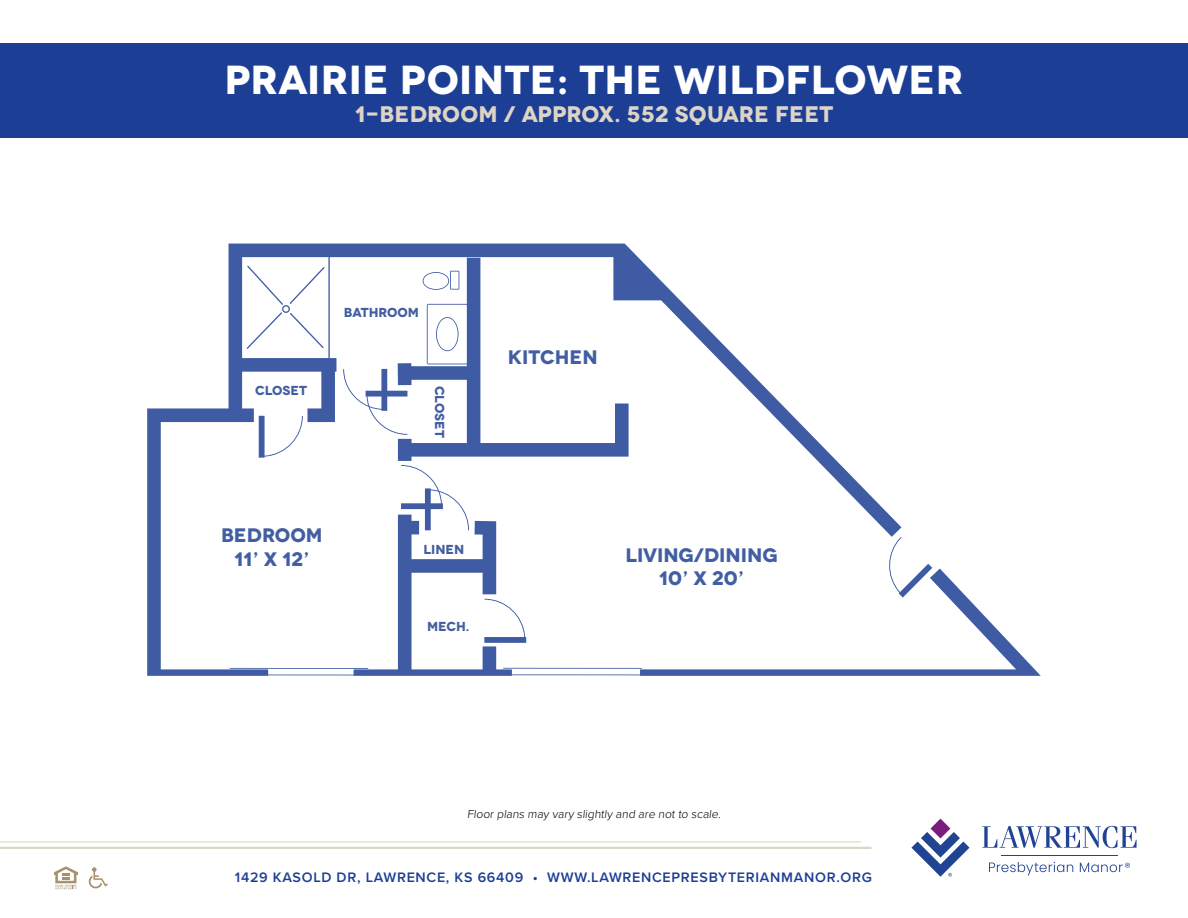
<style>
.page{position:relative;width:1188px;height:918px;background:#fff}
.page>*{position:absolute;margin:0;border:0;box-sizing:border-box;transform-origin:0 0}
.t1{font:700 40.5px "Novecentowide";letter-spacing:.01em;color:#fff}
.t2{font:700 22.5px "Novecentowide";letter-spacing:.01em;color:#ddd4c6}
.t3{font:700 19.5px/23.4px "Novecentowide";color:#214292;text-align:center}
.t4{font:600 14.25px "Proxima Nova";letter-spacing:.05em;color:#1c3e94}
.t5{font:700 13.05px "Novecentowide";color:#214292}
.t6{font:300 12px "Proxima Nova";color:#000}
</style>
<div class="page">
<div style="left:0;top:43px;width:1188px;height:95px;background:#1c3e94"></div>
<svg style="left:54px;top:866px;width:24px;height:23px"></svg>
<svg style="left:89px;top:867px;width:19px;height:21px"></svg>
<hr style="left:0;top:841px;width:861px;height:1px;background:#a8996e">
<hr style="left:0;top:847px;width:871px;height:2px;background:#a8996e">
<hr style="left:1001px;top:855px;width:117px;height:1px;background:#781d7d">
<svg style="left:989px;top:862px;width:84px;height:14px"></svg>
<svg style="left:1080px;top:863px;width:50px;height:9px"></svg>
<svg style="left:911px;top:819px;width:59px;height:58px"></svg>
<svg style="left:982px;top:826px;width:155px;height:22px"></svg>
<svg style="left:147px;top:244px;width:894px;height:432px"></svg>
<svg style="left:398px;top:258px;width:231px;height:203px"></svg>
<hr style="left:503px;top:668px;width:139px;height:1px;background:#1c3e94">
<hr style="left:230px;top:668px;width:138px;height:1px;background:#1c3e94">
<svg style="left:885px;top:537px;width:47px;height:61px"></svg>
<svg style="left:259px;top:416px;width:44px;height:42px"></svg>
<svg style="left:484px;top:599px;width:42px;height:44px"></svg>
<svg style="left:343px;top:369px;width:64px;height:66px"></svg>
<svg style="left:247px;top:266px;width:77px;height:83px"></svg>
<svg style="left:423px;top:271px;width:36px;height:19px"></svg>
<svg style="left:436px;top:317px;width:23px;height:34px"></svg>
<svg style="left:401px;top:465px;width:68px;height:65px"></svg>
<h1 class="t1" style="left:225px;top:54px;width:740px">PRAIRIE POINTE: THE WILDFLOWER</h1>
<h2 class="t2" style="left:355px;top:100px;width:480px">1-BEDROOM / APPROX. 552 SQUARE FEET</h2>
<p class="t5" style="left:255px;top:382px;width:54px">CLOSET</p>
<p class="t5" style="left:344px;top:304px;width:77px">BATHROOM</p>
<p class="t5" style="left:448px;top:386px;width:54px;rotate:90deg">CLOSET</p>
<h3 class="t3" style="left:221px;top:524px;width:103px">BEDROOM<br>11’ X 12’</h3>
<p class="t5" style="left:423px;top:541px;width:43px">LINEN</p>
<p class="t5" style="left:427px;top:618px;width:44px">MECH.</p>
<h3 class="t3" style="left:508px;top:345px;width:91px">KITCHEN</h3>
<h3 class="t3" style="left:625px;top:543px;width:154px">LIVING/DINING<br>10’ X 20’</h3>
<p class="t6" style="left:467px;top:805px;width:257px">Floor plans may vary slightly and are not to scale.</p>
<p class="t4" style="left:235px;top:866px;width:639px">1429 KASOLD DR, LAWRENCE, KS 66409 • WWW.LAWRENCEPRESBYTERIANMANOR.ORG</p>
</div>
